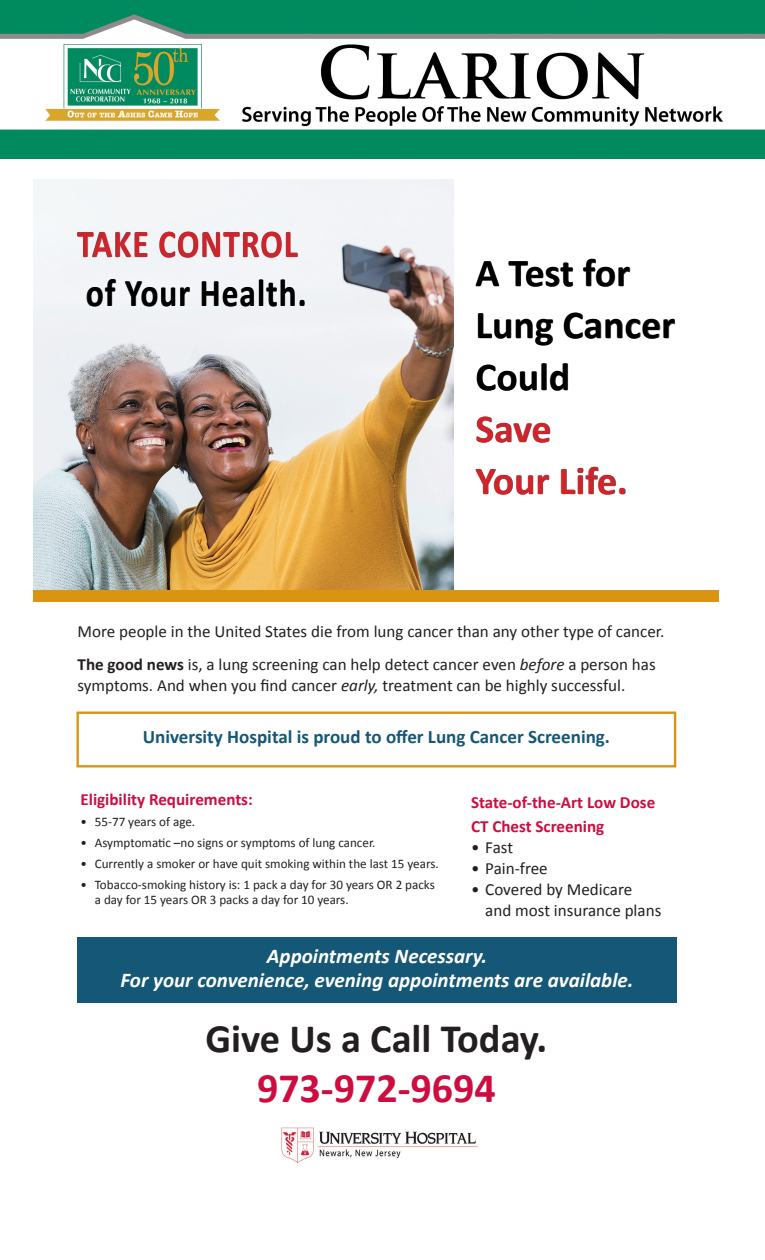
<style>
.page{position:relative;width:765px;height:1260px;background:#fff}
.page>*{position:absolute;margin:0;border:0;box-sizing:border-box;transform-origin:0 0}
.t1{font:700 42px "Calibri";color:#cd0d40}
.t2{font:700 40.5px "Calibri";color:#231f20}
.t3{font:700 39.62px/52px "Calibri";color:#000}
.t4{font:700 39.38px/48.8px "Calibri";letter-spacing:.03em;color:#000;scale:.85 1}
.t5{font:italic 700 21px/24.2px "Calibri";color:#fff;text-align:center}
.t6{font:700 19px "Calibri";color:#155776}
.t7{font:17px/32.5px "Calibri";color:#231f20}
.t8{font:700 17px/23.8px "Calibri";color:#cd0d40}
.t9{font:13.12px/15.5px "Calibri";color:#231f20}
.s1{color:#d1232a}
.s2{font-weight:700}
.s3{font-style:italic}
</style>
<div class="page">
<img style="left:0;top:0;width:765px;height:158px">
<div style="left:76px;top:712px;width:600px;height:56px;border:2px solid #d99512"></div>
<div style="left:476px;top:259px;width:199px;height:236px;background:#231f20;opacity:.75"></div>
<img style="left:281px;top:1127px;width:197px;height:36px">
<img style="left:34px;top:179px;width:419px;height:411px">
<div style="left:78px;top:231px;width:227px;height:75px;background:#231f20;opacity:.75"></div>
<div style="left:34px;top:590px;width:685px;height:11px;background:#d99512"></div>
<div style="left:78px;top:937px;width:599px;height:66px;background:#155776"></div>
<p class="t4" style="left:78px;top:219px;width:271px"><span class="s1">TAKE CONTROL </span>of Your Health.</p>
<p class="t3" style="left:475px;top:247px;width:201px">A Test for<br>Lung Cancer<br>Could<br><span class="s1">Save<br>Your Life.</span></p>
<p class="t7" style="left:78px;top:616px;width:588px">More people in the United States die from lung cancer than any other type of cancer.<br><span class="s2">The good news</span> is, a lung screening can help detect cancer even <span class="s3">before</span> a person has</p>
<p class="t7" style="left:78px;top:669px;width:549px">symptoms. And when you find cancer <span class="s3">early,</span> treatment can be highly successful.</p>
<p class="t6" style="left:143px;top:725px;width:469px">University Hospital is proud to offer Lung Cancer Screening.</p>
<p class="t8" style="left:81px;top:787px;width:174px">Eligibility Requirements:</p>
<p class="t9" style="left:80px;top:814px;width:116px">• 55-77 years of age.</p>
<p class="t9" style="left:80px;top:835px;width:297px">• Asymptomatic –no signs or symptoms of lung cancer.</p>
<p class="t9" style="left:80px;top:856px;width:360px">• Currently a smoker or have quit smoking within the last 15 years.</p>
<p class="t9" style="left:95px;top:877px;width:342px;text-indent:-14px">• Tobacco-smoking history is: 1 pack a day for 30 years OR 2 packs a day for 15 years OR 3 packs a day for 10 years.</p>
<p class="t8" style="left:471px;top:791px;width:186px">State-of-the-Art Low Dose<br>CT Chest Screening</p>
<p class="t7" style="left:471px;top:831px;width:44px">• Fast</p>
<p class="t7" style="left:471px;top:852px;width:78px">• Pain-free</p>
<p class="t7" style="left:485px;top:879px;width:178px;line-height:21px;text-indent:-14px">• Covered by Medicare and most insurance plans</p>
<p class="t5" style="left:121px;top:944px;width:514px">Appointments Necessary.<br>For your convenience, evening appointments are available.</p>
<p class="t2" style="left:205px;top:1013px;width:343px">Give Us a Call Today.</p>
<p class="t1" style="left:257px;top:1062px;width:240px">973-972-9694</p>
</div>
